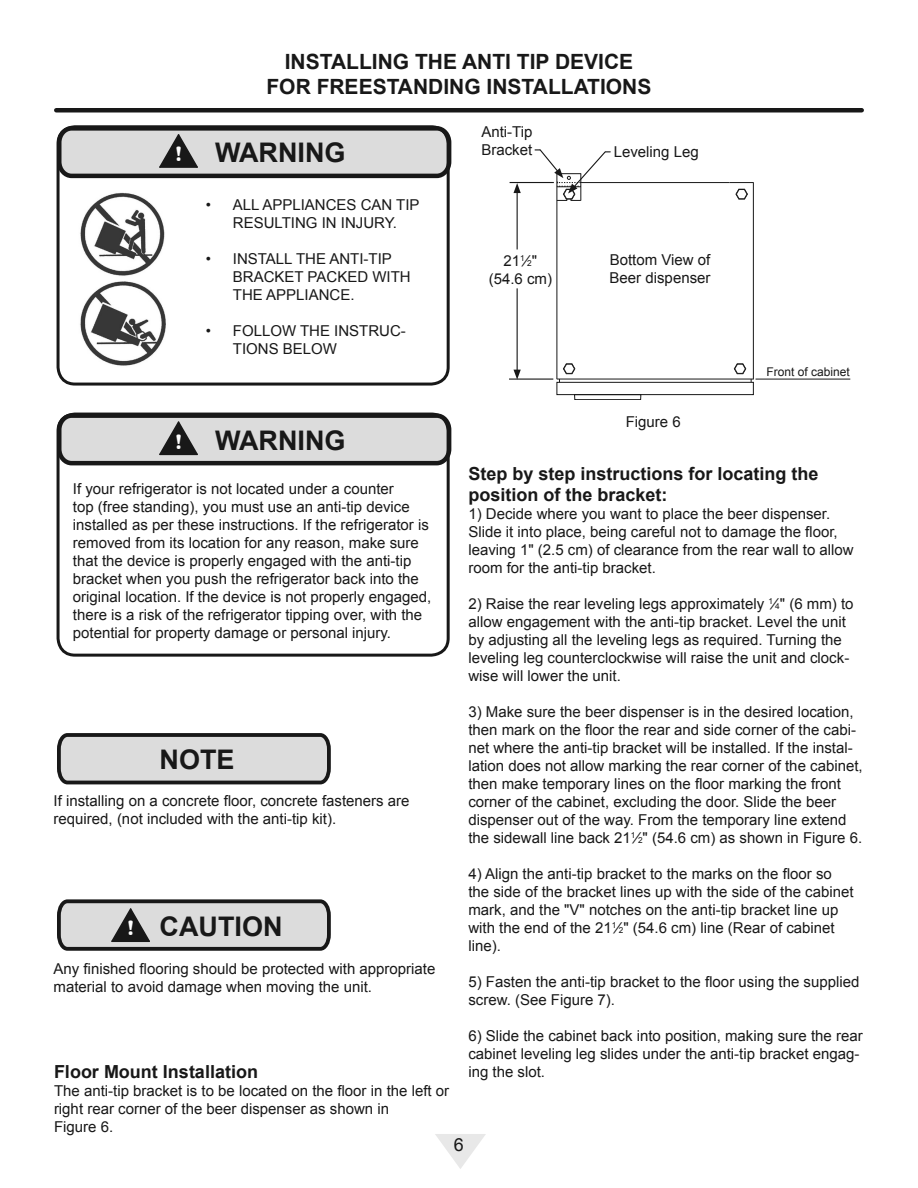
<style>
.page{position:relative;width:918px;height:1188px;background:#fff}
.page>*{position:absolute;margin:0;border:0;box-sizing:border-box;transform-origin:0 0}
.t1{font:700 27px "Arial";color:#181818}
.t2{font:700 21px/25.2px "Arial";color:#181818;text-align:center}
.t3{font:700 18px/21.6px "Arial";color:#181818}
.t4{font:18px "Arial";color:#181818}
.t5{font:15px/18px "Arial";color:#181818}
.t6{font:12px "Arial";color:#181818}
.s1{font-family:"Britannic";font-size:21.6px;color:#fff}
.s2{font-size:8.25px}
</style>
<div class="page">
<svg style="left:435px;top:1134px;width:51px;height:35px"></svg>
<hr style="left:56px;top:108px;width:806px;height:4px;background:#181818">
<div style="left:557px;top:382px;width:197px;height:13px;border:1px solid #181818"></div>
<svg style="left:734px;top:363px;width:18px;height:19px"></svg>
<svg style="left:559px;top:363px;width:17px;height:19px"></svg>
<svg style="left:735px;top:189px;width:13px;height:11px"></svg>
<hr style="left:557px;top:379px;width:196px;height:1px;background:#181818">
<hr style="left:557px;top:183px;width:1px;height:196px;background:#181818">
<svg style="left:729px;top:182px;width:24px;height:1px"></svg>
<hr style="left:753px;top:182px;width:1px;height:197px;background:#181818">
<hr style="left:580px;top:182px;width:149px;height:1px;background:#181818">
<div style="left:574px;top:394px;width:67px;height:6px;border:1px solid #181818"></div>
<hr style="left:509px;top:379px;width:44px;height:1px;background:#181818">
<hr style="left:510px;top:182px;width:44px;height:1px;background:#181818">
<hr style="left:517px;top:288px;width:1px;height:84px;background:#181818">
<svg style="left:513px;top:370px;width:8px;height:10px"></svg>
<hr style="left:517px;top:191px;width:1px;height:58px;background:#181818">
<svg style="left:513px;top:183px;width:8px;height:10px"></svg>
<hr style="left:756px;top:379px;width:94px;height:1px;background:#181818">
<svg style="left:57px;top:899px;width:274px;height:52px;background:#b2b2b2"></svg>
<svg style="left:57px;top:733px;width:274px;height:52px;background:#bcbcbc"></svg>
<svg style="left:535px;top:149px;width:75px;height:52px"></svg>
<img style="left:80px;top:192px;width:86px;height:174px">
<svg style="left:56px;top:126px;width:396px;height:54px;background:#bdbdbd"></svg>
<div style="left:57px;top:125px;width:393px;height:261px;border:3px solid #181818;border-radius:17px"></div>
<svg style="left:56px;top:412px;width:396px;height:56px;background:#c0c0c0"></svg>
<div style="left:57px;top:413px;width:393px;height:244px;border:3px solid #181818;border-radius:17px"></div>
<h2 class="t2" style="left:267px;top:50px;width:386px">INSTALLING THE ANTI TIP DEVICE<br>FOR FREESTANDING INSTALLATIONS</h2>
<h1 class="t1" style="left:175px;top:135px;width:172px"><span class="s1">!</span> WARNING</h1>
<p class="t5" style="left:206px;top:196px;width:215px;text-align:center">• ALL APPLIANCES CAN TIP<br>RESULTING IN INJURY.</p>
<p class="t5" style="left:233px;top:250px;width:179px;text-indent:-27px">• INSTALL THE ANTI-TIP<br>BRACKET PACKED WITH<br>THE APPLIANCE.</p>
<p class="t5" style="left:233px;top:322px;width:175px;text-indent:-27px">• FOLLOW THE INSTRUC-<br>TIONS BELOW</p>
<h1 class="t1" style="left:175px;top:422px;width:172px"><span class="s1">!</span> WARNING</h1>
<p class="t5" style="left:73px;top:480px;width:360px">If your refrigerator is not located under a counter<br>top (free standing), you must use an anti-tip device installed as per these instructions. If the refrigerator is removed from its location for any reason, make sure that the device is properly engaged with the anti-tip bracket when you push the refrigerator back into the original location. If the device is not properly engaged, there is a risk of the refrigerator tipping over, with the potential for property damage or personal injury.</p>
<h1 class="t1" style="left:160px;top:742px;width:77px">NOTE</h1>
<p class="t5" style="left:54px;top:792px;width:358px">If installing on a concrete floor, concrete fasteners are required, (not included with the anti-tip kit).</p>
<h1 class="t1" style="left:127px;top:908px;width:157px"><span class="s1">!</span> CAUTION</h1>
<p class="t5" style="left:54px;top:960px;width:383px">Any finished flooring should be protected with appropriate material to avoid damage when moving the unit.</p>
<p class="t5" style="left:481px;top:123px;width:53px">Anti-Tip<br>Bracket</p>
<p class="t5" style="left:489px;top:252px;width:65px;text-align:center">21<sup>1</sup>⁄<span class="s2">2</span>" (54.6 cm)</p>
<p class="t5" style="left:614px;top:143px;width:87px">Leveling Leg</p>
<p class="t5" style="left:610px;top:251px;width:102px">Bottom View of<br>Beer dispenser</p>
<p class="t5" style="left:626px;top:413px;width:57px">Figure 6</p>
<p class="t6" style="left:767px;top:364px;width:85px">Front of cabinet</p>
<p class="t3" style="left:468px;top:463px;width:352px">Step by step instructions for locating the position of the bracket:</p>
<p class="t5" style="left:468px;top:505px;width:387px">1) Decide where you want to place the beer dispenser.<br>Slide it into place, being careful not to damage the floor, leaving 1" (2.5 cm) of clearance from the rear wall to allow room for the anti-tip bracket.</p>
<p class="t5" style="left:468px;top:595px;width:387px">2) Raise the rear leveling legs approximately <sup>1</sup>⁄<span class="s2">4</span>" (6 mm) to allow engagement with the anti-tip bracket. Level the unit by adjusting all the leveling legs as required. Turning the leveling leg counterclockwise will raise the unit and clock&shy;wise will lower the unit.</p>
<p class="t5" style="left:468px;top:703px;width:396px">3) Make sure the beer dispenser is in the desired location, then mark on the floor the rear and side corner of the cabi&shy;net where the anti-tip bracket will be installed. If the instal&shy;lation does not allow marking the rear corner of the cabinet, then make temporary lines on the floor marking the front corner of the cabinet, excluding the door. Slide the beer dispenser out of the way. From the temporary line extend the sidewall line back 21<sup>1</sup>⁄<span class="s2">2</span>" (54.6 cm) as shown in Figure 6.</p>
<p class="t5" style="left:468px;top:865px;width:387px">4) Align the anti-tip bracket to the marks on the floor so the side of the bracket lines up with the side of the cabinet mark, and the "V" notches on the anti-tip bracket line up with the end of the 21<sup>1</sup>⁄<span class="s2">2</span>" (54.6 cm) line (Rear of cabinet line).</p>
<p class="t5" style="left:468px;top:973px;width:393px">5) Fasten the anti-tip bracket to the floor using the supplied screw. (See Figure 7).</p>
<p class="t5" style="left:468px;top:1027px;width:396px">6) Slide the cabinet back into position, making sure the rear cabinet leveling leg slides under the anti-tip bracket engag-</p>
<p class="t3" style="left:54px;top:1061px;width:206px">Floor Mount Installation</p>
<p class="t5" style="left:468px;top:1063px;width:78px">ing the slot.</p>
<p class="t5" style="left:54px;top:1082px;width:397px">The anti-tip bracket is to be located on the floor in the left or right rear corner of the beer dispenser as shown in<br>Figure 6.</p>
<p class="t4" style="left:454px;top:1133px;width:12px">6</p>
</div>
